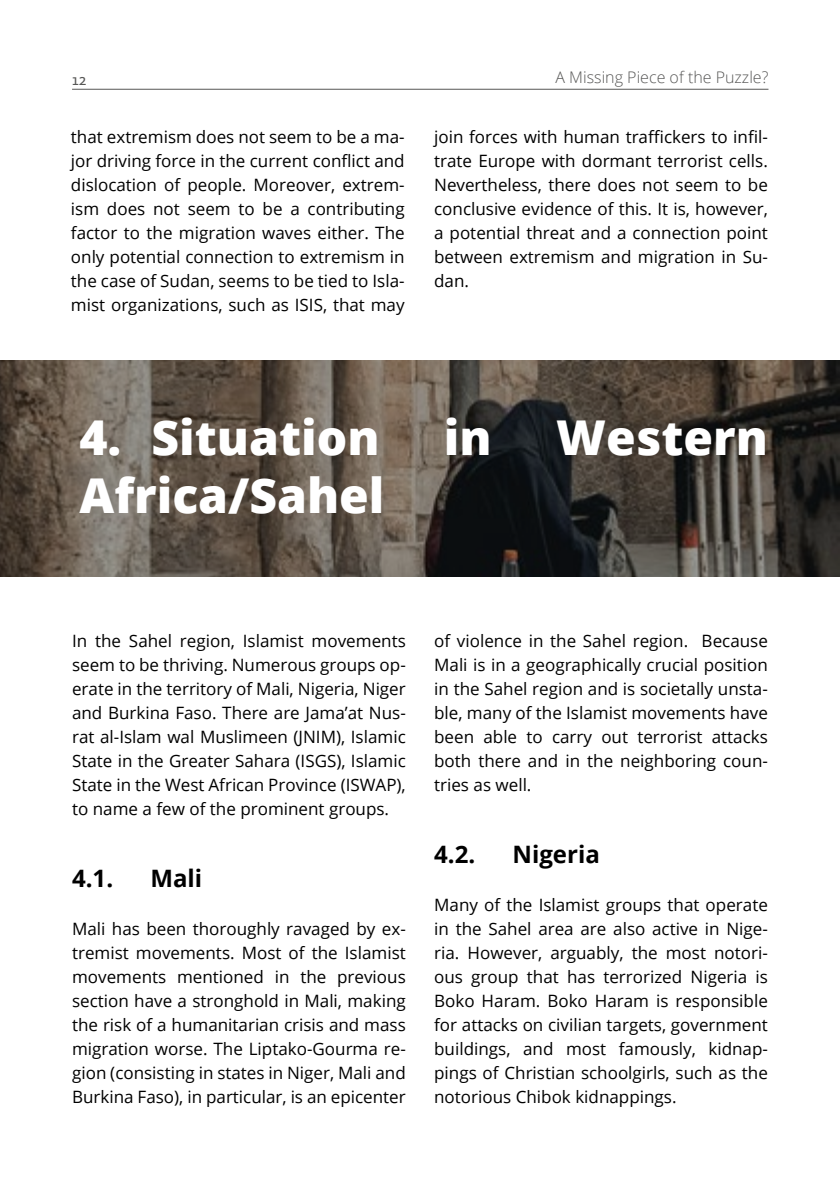
<style>
.page{position:relative;width:840px;height:1191px;background:#fff}
.page>*{position:absolute;margin:0;border:0;box-sizing:border-box;transform-origin:0 0}
.t1{font:800 48px "Open Sans";color:#fff}
.t2{font:700 24px "Open Sans";color:#000}
.t3{font:17px/24px "Open Sans";color:#000;text-align:justify}
.t4{font:17px "Nexus Sans Pro";color:#575756}
.t5{font:300 16px "Open Sans";color:#575756}
</style>
<div class="page">
<hr style="left:72px;top:89px;width:696px;height:1px;background:#575756">
<svg style="left:0;top:361px;width:839px;height:216px;background:#504840"></svg>
<p class="t4" style="left:72px;top:66px;width:16px">12</p>
<p class="t5" style="left:555px;top:67px;width:214px">A Missing Piece of the Puzzle?</p>
<p class="t3" style="left:71px;top:124px;width:335px">that extremism does not seem to be a ma&shy;jor driving force in the current conflict and dislocation of people. Moreover, extrem&shy;ism does not seem to be a contributing factor to the migration waves either. The only potential connection to extremism in the case of Sudan, seems to be tied to Isla&shy;mist organizations, such as ISIS, that may</p>
<p class="t3" style="left:434px;top:124px;width:335px">join forces with human traffickers to infil&shy;trate Europe with dormant terrorist cells.<br>Nevertheless, there does not seem to be conclusive evidence of this. It is, however, a potential threat and a connection point between extremism and migration in Su&shy;dan.</p>
<h1 class="t1" style="left:79px;top:401px;width:301px">4. Situation</h1>
<h1 class="t1" style="left:443px;top:401px;width:49px">in</h1>
<h1 class="t1" style="left:555px;top:401px;width:213px">Western</h1>
<h1 class="t1" style="left:79px;top:459px;width:306px">Africa/Sahel</h1>
<p class="t3" style="left:72px;top:628px;width:335px">In the Sahel region, Islamist movements seem to be thriving. Numerous groups op&shy;erate in the territory of Mali, Nigeria, Niger and Burkina Faso. There are Jama’at Nus&shy;rat al-Islam wal Muslimeen (JNIM), Islamic State in the Greater Sahara (ISGS), Islamic State in the West African Province (ISWAP), to name a few of the prominent groups.</p>
<h2 class="t2" style="left:72px;top:861px;width:43px">4.1.</h2>
<h2 class="t2" style="left:150px;top:861px;width:53px">Mali</h2>
<p class="t3" style="left:72px;top:916px;width:335px">Mali has been thoroughly ravaged by ex&shy;tremist movements. Most of the Islamist movements mentioned in the previous section have a stronghold in Mali, making the risk of a humanitarian crisis and mass migration worse. The Liptako-Gourma re&shy;gion (consisting in states in Niger, Mali and Burkina Faso), in particular, is an epicenter</p>
<p class="t3" style="left:434px;top:628px;width:335px">of violence in the Sahel region. Because Mali is in a geographically crucial position in the Sahel region and is societally unsta&shy;ble, many of the Islamist movements have been able to carry out terrorist attacks both there and in the neighboring coun&shy;tries as well.</p>
<h2 class="t2" style="left:434px;top:837px;width:43px">4.2.</h2>
<h2 class="t2" style="left:512px;top:837px;width:89px">Nigeria</h2>
<p class="t3" style="left:434px;top:892px;width:335px">Many of the Islamist groups that operate in the Sahel area are also active in Nige&shy;ria. However, arguably, the most notori&shy;ous group that has terrorized Nigeria is Boko Haram. Boko Haram is responsible for attacks on civilian targets, government buildings, and most famously, kidnap&shy;pings of Christian schoolgirls, such as the notorious Chibok kidnappings.</p>
</div>
